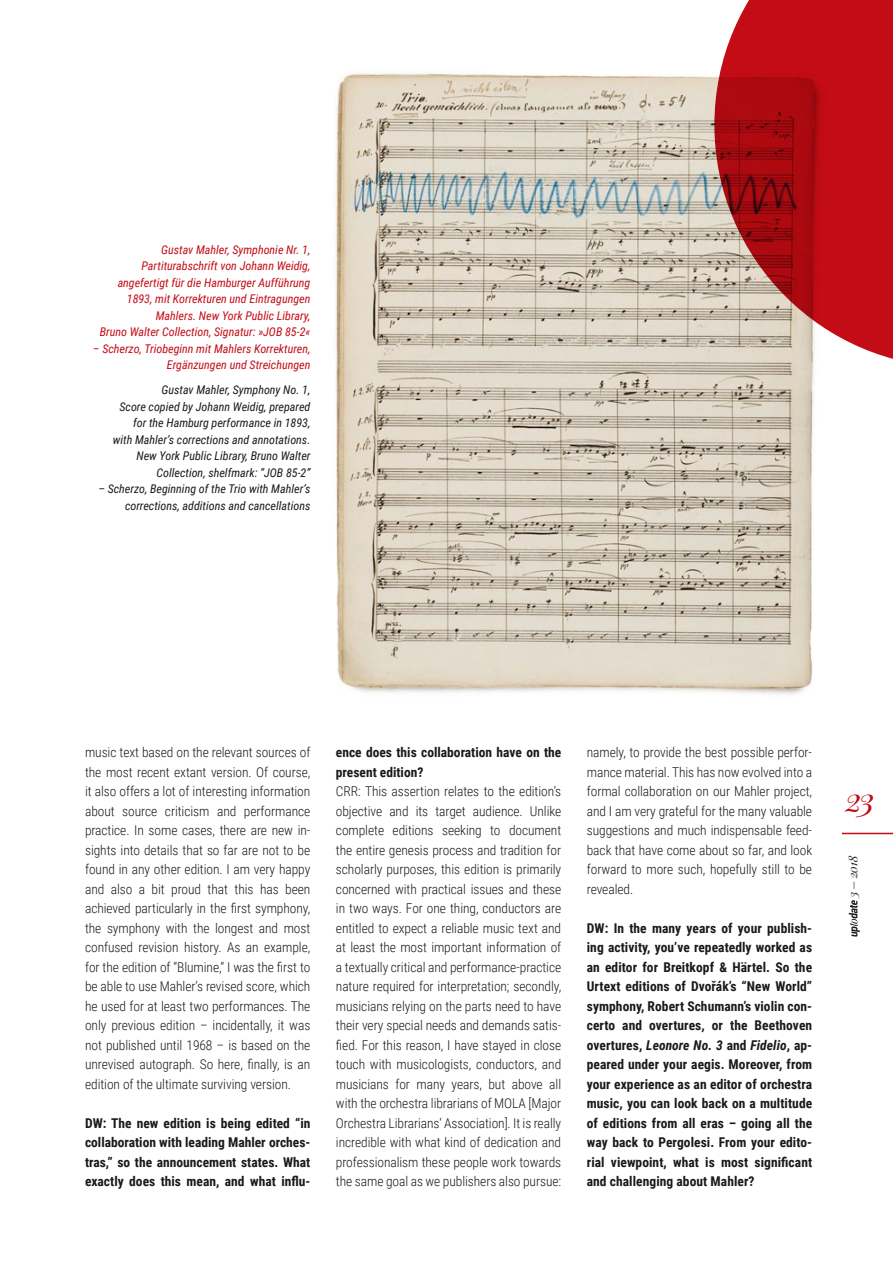
<style>
.page{position:relative;width:893px;height:1263px;background:#fff}
.page>*{position:absolute;margin:0;border:0;box-sizing:border-box;transform-origin:0 0}
.t1{font:33px "Playfair Breitkopf Kursiv";color:#c30c15}
.t2{font:300 13.5px/19.5px "Roboto Condensed";letter-spacing:-.005em;color:#1a1a18;text-align:justify}
.t3{font:700 13.5px/19.5px "Roboto Condensed";color:#1a1a18;text-align:justify}
.t4{font:italic 12px/16.5px "Roboto Condensed";color:#1a1a18;text-align:right}
.t5{font:italic 12px/16.5px "Roboto Condensed";color:#c30c15;text-align:right}
.t6{font:12px "Playfair Breitkopf Kursiv";color:#1a1a18}
.s1{font-style:italic}
</style>
<div class="page">
<img style="left:336px;top:73px;width:478px;height:622px">
<svg style="left:714px;top:0;width:179px;height:367px;background:#bd3538"></svg>
<hr style="left:842px;top:833px;width:51px;height:1px;background:#c30c15">
<svg style="left:849px;top:900px;width:11px;height:37px"></svg>
<p class="t5" style="left:100px;top:241px;width:212px">Gustav Mahler, Symphonie Nr. 1, Partiturabschrift von Johann Weidig, angefertigt für die Hamburger Aufführung 1893, mit Korrekturen und Eintragungen Mahlers. New York Public Library,<br>Bruno Walter Collection, Signatur: »JOB 85-2«</p>
<p class="t5" style="left:93px;top:340px;width:219px">– Scherzo, Triobeginn mit Mahlers Korrekturen,<br>Ergänzungen und Streichungen</p>
<p class="t4" style="left:113px;top:381px;width:199px">Gustav Mahler, Symphony No. 1,<br>Score copied by Johann Weidig, prepared for the Hamburg performance in 1893, with Mahler’s corrections and annotations.<br>New York Public Library, Bruno Walter Collection, shelfmark: “JOB 85-2”</p>
<p class="t4" style="left:98px;top:480px;width:214px">– Scherzo, Beginning of the Trio with Mahler’s corrections, additions and cancellations</p>
<p class="t2" style="left:85px;top:742px;width:227px">music text based on the relevant sources of the most recent extant version. Of course, it also offers a lot of interesting information about source criticism and performance practice. In some cases, there are new in&shy;sights into details that so far are not to be found in any other edition. I am very happy and also a bit proud that this has been achieved particularly in the first symphony, the symphony with the longest and most confused revision history. As an example, for the edition of “Blumine,” I was the first to be able to use Mahler’s revised score, which he used for at least two performances. The only previous edition – incidentally, it was not published until 1968 – is based on the unrevised autograph. So here, finally, is an edition of the ultimate surviving version.</p>
<p class="t3" style="left:85px;top:1113px;width:227px">DW: The new edition is being edited “in collaboration with leading Mahler orches&shy;tras,” so the announcement states. What exactly does this mean, and what influ-</p>
<p class="t3" style="left:336px;top:742px;width:227px">ence does this collaboration have on the present edition?</p>
<p class="t2" style="left:336px;top:781px;width:227px">CRR: This assertion relates to the edition’s objective and its target audience. Unlike complete editions seeking to document the entire genesis process and tradition for scholarly purposes, this edition is primarily concerned with practical issues and these in two ways. For one thing, conductors are entitled to expect a reliable music text and at least the most important information of a textually critical and performance-practice nature required for interpretation; secondly, musicians relying on the parts need to have their very special needs and demands satis&shy;fied. For this reason, I have stayed in close touch with musicologists, conductors, and musicians for many years, but above all with the orchestra librarians of MOLA [Major Orchestra Librarians‘ Association]. It is really incredible with what kind of dedication and professionalism these people work towards the same goal as we publishers also pursue:</p>
<p class="t2" style="left:587px;top:742px;width:227px">namely, to provide the best possible perfor&shy;mance material. This has now evolved into a formal collaboration on our Mahler project, and I am very grateful for the many valuable suggestions and much indispensable feed&shy;back that have come about so far, and look forward to more such, hopefully still to be revealed.</p>
<p class="t3" style="left:587px;top:917px;width:227px">DW: In the many years of your publish&shy;ing activity, you’ve repeatedly worked as an editor for Breitkopf &amp; Härtel. So the Urtext editions of Dvořák’s “New World” symphony, Robert Schumann’s violin con&shy;certo and overtures, or the Beethoven overtures, <span class="s1">Leonore No. 3</span> and <span class="s1">Fidelio</span>, ap&shy;peared under your aegis. Moreover, from your experience as an editor of orchestra music, you can look back on a multitude of editions from all eras – going all the way back to Pergolesi. From your edito&shy;rial viewpoint, what is most significant and challenging about Mahler?</p>
<h1 class="t1" style="left:846px;top:778px;width:31px">23</h1>
<p class="t6" style="left:845px;top:897px;width:43px;rotate:-90deg">3 – 2018</p>
</div>
